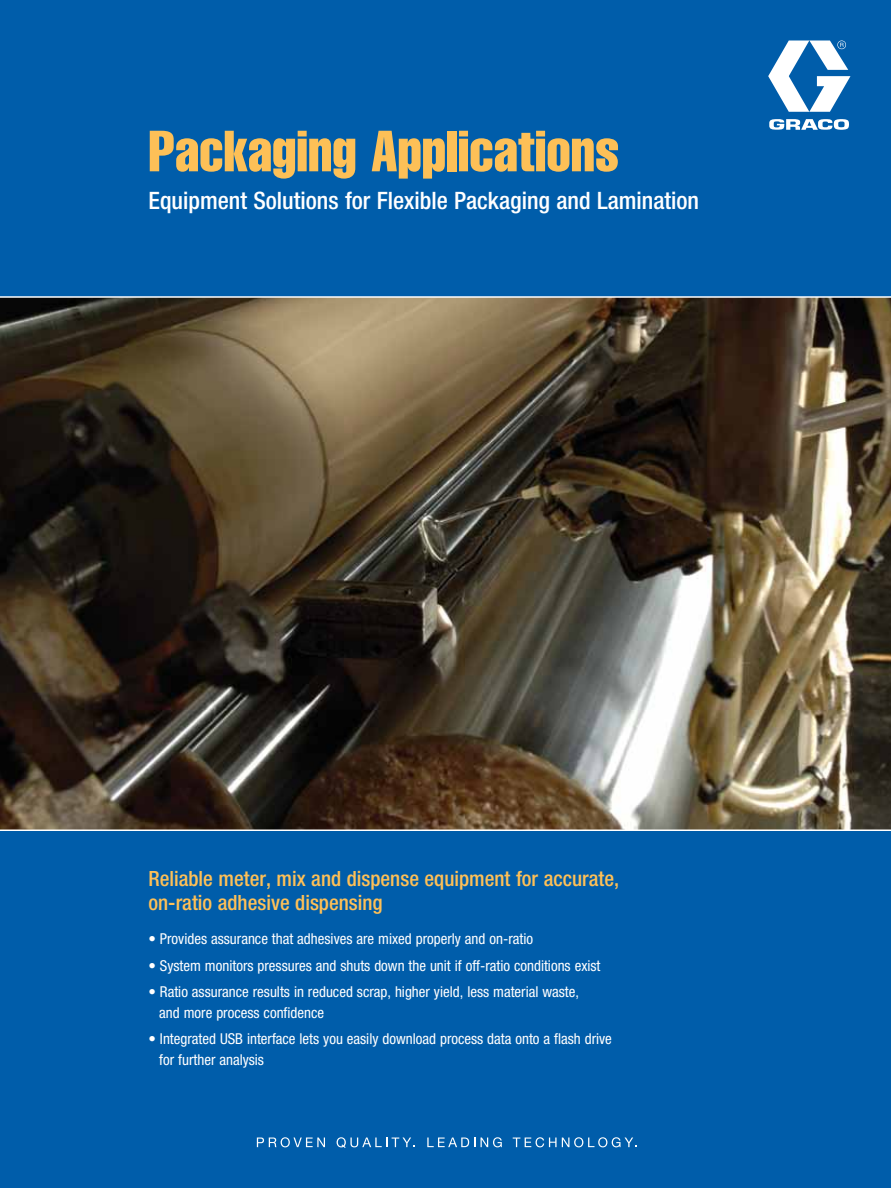
<style>
.page{position:relative;width:891px;height:1188px;background:#005daa}
.page>*{position:absolute;margin:0;border:0;box-sizing:border-box;transform-origin:0 0}
.t1{font:57px "Helvetica LT Std Comp";color:#fdc057}
.t2{font:500 condensed 24px "Helvetica Neue LT Std";color:#fff}
.t3{font:500 condensed 21px/24px "Helvetica Neue LT Std";color:#fec057}
.t4{font:condensed 15px/21px "Helvetica Neue LT Std";color:#fff}
</style>
<div class="page">
<svg style="left:768px;top:41px;width:82px;height:89px"></svg>
<img style="left:0;top:298px;width:891px;height:532px">
<hr style="left:0;top:296px;width:891px;height:2px;background:#fff">
<hr style="left:0;top:830px;width:891px;height:1px;background:#fff">
<svg style="left:257px;top:1137px;width:68px;height:10px"></svg>
<svg style="left:337px;top:1137px;width:78px;height:11px"></svg>
<svg style="left:427px;top:1138px;width:48px;height:9px"></svg>
<svg style="left:481px;top:1137px;width:21px;height:10px"></svg>
<svg style="left:513px;top:1137px;width:124px;height:10px"></svg>
<h1 class="t1" style="left:148px;top:115px;width:472px">Packaging Applications</h1>
<h2 class="t2" style="left:148px;top:186px;width:552px">Equipment Solutions for Flexible Packaging and Lamination</h2>
<h3 class="t3" style="left:148px;top:866px;width:472px">Reliable meter, mix and dispense equipment for accurate, on-ratio adhesive dispensing</h3>
<p class="t4" style="left:148px;top:928px;width:386px">• Provides assurance that adhesives are mixed properly and on-ratio</p>
<p class="t4" style="left:148px;top:955px;width:454px">• System monitors pressures and shuts down the unit if off-ratio conditions exist</p>
<p class="t4" style="left:159px;top:981px;width:421px;text-indent:-11px">• Ratio assurance results in reduced scrap, higher yield, less material waste, and more process confidence</p>
<p class="t4" style="left:159px;top:1029px;width:454px;text-indent:-11px">• Integrated USB interface lets you easily download process data onto a flash drive for further analysis</p>
</div>
